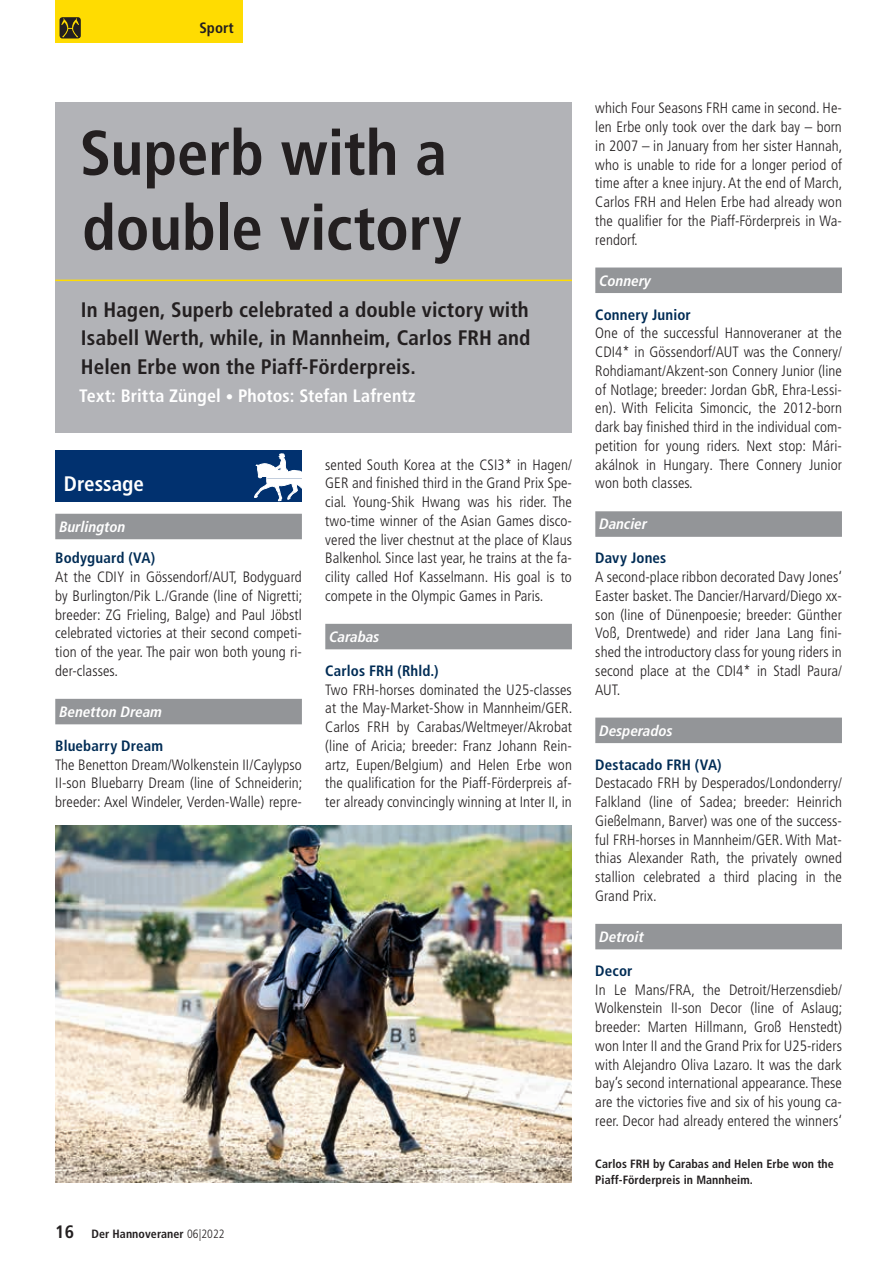
<style>
.page{position:relative;width:893px;height:1263px;background:#fff}
.page>*{position:absolute;margin:0;border:0;box-sizing:border-box;transform-origin:0 0}
.t1{font:700 condensed 63px/75px "Frutiger LT Pro";letter-spacing:-.005em;color:#231f20}
.t2{font:700 condensed 21px/28.5px "Frutiger LT Pro";letter-spacing:.005em;color:#231f20;text-align:justify}
.t3{font:700 condensed 21px "Frutiger LT Pro";color:#fff}
.t4{font:700 condensed 18px "Frutiger LT Pro";letter-spacing:.005em;color:#fff}
.t5{font:300 condensed 15px/18.8px "Frutiger LT Pro";letter-spacing:.005em;color:#231f20;text-align:justify}
.t6{font:700 condensed 15px "Frutiger LT Pro";letter-spacing:.01em;color:#002c55}
.t7{font:italic 700 condensed 15px "Frutiger LT Pro";color:#fff}
.t8{font:700 condensed 15px "Frutiger LT Pro";letter-spacing:.005em;color:#231f20}
.t9{font:700 condensed 12px/15.8px "Frutiger LT Pro";letter-spacing:.005em;color:#231f20}
.s1{font-size:15px}
.s2{font-size:18px}
.s3{font-weight:300}
</style>
<div class="page">
<div style="left:55px;top:0;width:187px;height:43px;background:#ffdc01"></div>
<svg style="left:60px;top:17px;width:21px;height:21px"></svg>
<div style="left:55px;top:514px;width:247px;height:25px;background:#939598"></div>
<div style="left:55px;top:699px;width:247px;height:25px;background:#939598"></div>
<div style="left:325px;top:624px;width:247px;height:25px;background:#939598"></div>
<div style="left:595px;top:267px;width:247px;height:26px;background:#939598"></div>
<div style="left:595px;top:511px;width:247px;height:26px;background:#939598"></div>
<div style="left:595px;top:717px;width:247px;height:26px;background:#939598"></div>
<div style="left:595px;top:924px;width:247px;height:25px;background:#939598"></div>
<div style="left:55px;top:102px;width:517px;height:330px;background:#b2b3b7"></div>
<hr style="left:55px;top:280px;width:517px;height:1px;background:#ffdc01">
<img style="left:55px;top:826px;width:517px;height:356px">
<div style="left:55px;top:451px;width:247px;height:51px;background:#01316f"></div>
<svg style="left:254px;top:454px;width:48px;height:48px"></svg>
<p class="t8" style="left:199px;top:19px;width:36px">Sport</p>
<h1 class="t1" style="left:80px;top:116px;width:383px">Superb with a double victory</h1>
<h2 class="t2" style="left:81px;top:295px;width:451px">In Hagen, Superb celebrated a double victory with Isabell Werth, while, in Mannheim, Carlos FRH and Helen Erbe won the Piaff-Förderpreis.</h2>
<p class="t4" style="left:79px;top:385px;width:338px">Text: Britta Züngel <span class="s1">•</span> Photos: Stefan Lafrentz</p>
<h2 class="t3" style="left:64px;top:471px;width:82px">Dressage</h2>
<p class="t7" style="left:60px;top:518px;width:68px">Burlington</p>
<p class="t6" style="left:55px;top:549px;width:101px">Bodyguard (VA)</p>
<p class="t5" style="left:55px;top:568px;width:249px">At the CDIY in Gössendorf/AUT, Bodyguard by Burlington/Pik L./Grande (line of Nigretti; breeder: ZG Frieling, Balge) and Paul Jöbstl celebrated victories at their second competi&shy;tion of the year. The pair won both young ri&shy;der-classes.</p>
<p class="t7" style="left:60px;top:703px;width:104px">Benetton Dream</p>
<p class="t6" style="left:55px;top:737px;width:109px">Bluebarry Dream</p>
<p class="t5" style="left:55px;top:755px;width:249px">The Benetton Dream/Wolkenstein II/Caylypso II-son Bluebarry Dream (line of Schneiderin; breeder: Axel Windeler, Verden-Walle) repre-</p>
<p class="t5" style="left:325px;top:455px;width:248px">sented South Korea at the CSI3* in Hagen/ GER and finished third in the Grand Prix Spe&shy;cial. Young-Shik Hwang was his rider. The two-time winner of the Asian Games disco&shy;vered the liver chestnut at the place of Klaus Balkenhol. Since last year, he trains at the fa&shy;cility called Hof Kasselmann. His goal is to compete in the Olympic Games in Paris.</p>
<p class="t7" style="left:330px;top:628px;width:52px">Carabas</p>
<p class="t6" style="left:325px;top:662px;width:115px">Carlos FRH (Rhld.)</p>
<p class="t5" style="left:325px;top:680px;width:249px">Two FRH-horses dominated the U25-classes at the May-Market-Show in Mannheim/GER.<br>Carlos FRH by Carabas/Weltmeyer/Akrobat (line of Aricia; breeder: Franz Johann Rein&shy;artz, Eupen/Belgium) and Helen Erbe won the qualification for the Piaff-Förderpreis af&shy;ter already convincingly winning at Inter II, in</p>
<p class="t9" style="left:55px;top:1226px;width:171px"><span class="s2">16</span> Der Hannoveraner <span class="s3">06|2022</span></p>
<p class="t5" style="left:595px;top:99px;width:249px">which Four Seasons FRH came in second. He&shy;len Erbe only took over the dark bay – born in 2007 – in January from her sister Hannah, who is unable to ride for a longer period of time after a knee injury. At the end of March, Carlos FRH and Helen Erbe had already won the qualifier for the Piaff-Förderpreis in Wa&shy;rendorf.</p>
<p class="t7" style="left:600px;top:271px;width:53px">Connery</p>
<p class="t6" style="left:595px;top:305px;width:97px">Connery Junior</p>
<p class="t5" style="left:595px;top:324px;width:248px">One of the successful Hannoveraner at the CDI4* in Gössendorf/AUT was the Connery/ Rohdiamant/Akzent-son Connery Junior (line of Notlage; breeder: Jordan GbR, Ehra-Lessi&shy;en). With Felicita Simoncic, the 2012-born dark bay finished third in the individual com&shy;petition for young riders. Next stop: Mári&shy;akálnok in Hungary. There Connery Junior won both classes.</p>
<p class="t7" style="left:600px;top:515px;width:49px">Dancier</p>
<p class="t6" style="left:595px;top:549px;width:72px">Davy Jones</p>
<p class="t5" style="left:595px;top:568px;width:248px">A second-place ribbon decorated Davy Jones‘ Easter basket. The Dancier/Harvard/Diego xx&shy;son (line of Dünenpoesie; breeder: Günther Voß, Drentwede) and rider Jana Lang fini&shy;shed the introductory class for young riders in second place at the CDI4* in Stadl Paura/ AUT.</p>
<p class="t7" style="left:600px;top:721px;width:75px">Desperados</p>
<p class="t6" style="left:595px;top:755px;width:128px">Destacado FRH (VA)</p>
<p class="t5" style="left:595px;top:774px;width:248px">Destacado FRH by Desperados/Londonderry/ Falkland (line of Sadea; breeder: Heinrich Gießelmann, Barver) was one of the success&shy;ful FRH-horses in Mannheim/GER. With Mat&shy;thias Alexander Rath, the privately owned stallion celebrated a third placing in the Grand Prix.</p>
<p class="t7" style="left:600px;top:928px;width:46px">Detroit</p>
<p class="t6" style="left:595px;top:962px;width:39px">Decor</p>
<p class="t5" style="left:595px;top:980px;width:249px">In Le Mans/FRA, the Detroit/Herzensdieb/ Wolkenstein II-son Decor (line of Aslaug; breeder: Marten Hillmann, Groß Henstedt) won Inter II and the Grand Prix for U25-riders with Alejandro Oliva Lazaro. It was the dark bay’s second international appearance. These are the victories five and six of his young ca&shy;reer. Decor had already entered the winners‘</p>
<p class="t9" style="left:595px;top:1156px;width:240px">Carlos FRH by Carabas and Helen Erbe won the<br>Piaff-Förderpreis in Mannheim.</p>
</div>
